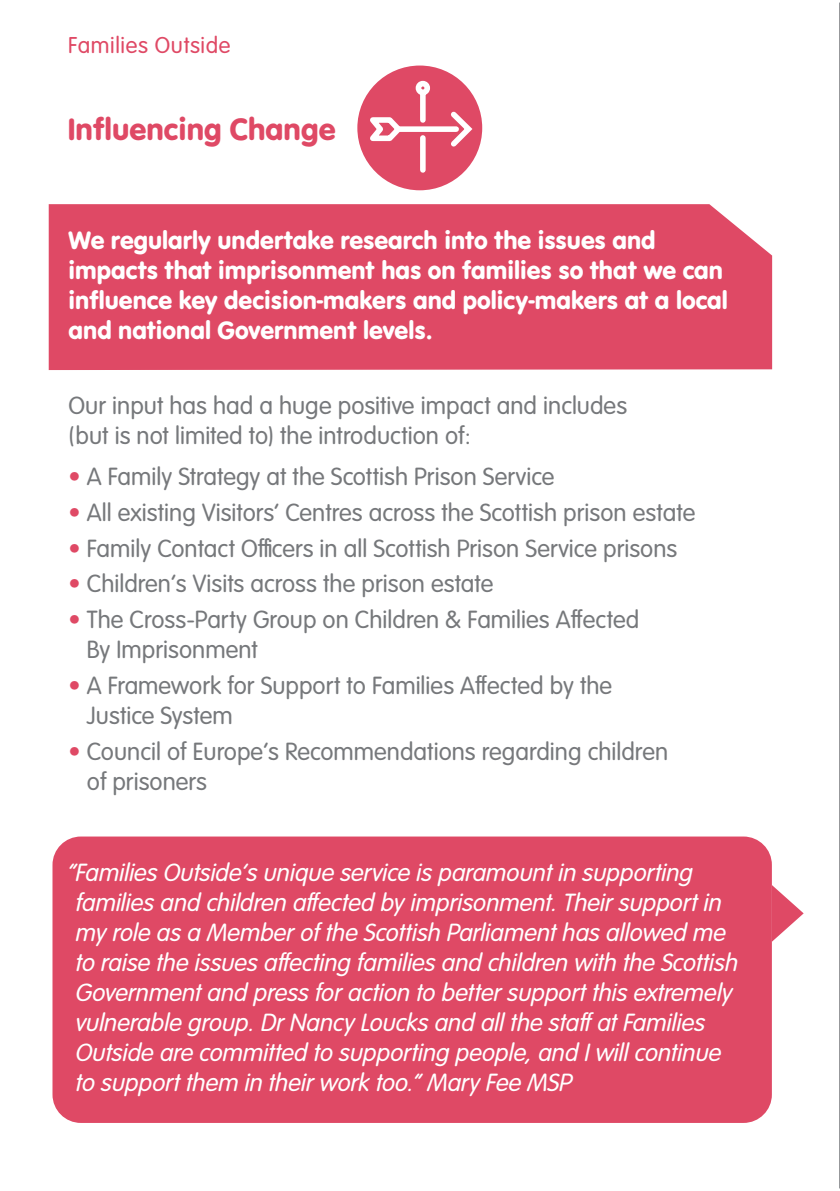
<style>
.page{position:relative;width:840px;height:1191px;background:#fff}
.page>*{position:absolute;margin:0;border:0;box-sizing:border-box;transform-origin:0 0}
.t1{font:32px "VAG Rundschrift D";color:#df4965}
.t2{font:300 26px/30px "VAG Rundschrift D";color:#76787b}
.Body_Copy_10pt{font:italic 300 26px/30px "VAG Rundschrift D";color:#fff}
.t3{font:26px/30px "VAG Rundschrift D";color:#fff}
.t4{font:300 24px "VAG Rundschrift D";letter-spacing:.025em;color:#df4965}
.s1{color:#df4965}
</style>
<div class="page">
<div style="left:49px;top:204px;width:722px;height:166px;background:#df4965"></div>
<div style="left:52px;top:836px;width:719px;height:287px;background:#df4965;border-radius:28px"></div>
<svg style="left:771px;top:885px;width:32px;height:56px"></svg>
<hr style="left:838px;top:3px;width:1px;height:1185px;background:#76787b">
<div style="left:357px;top:66px;width:125px;height:124px;background:#df4965;border-radius:50%"></div>
<svg style="left:361px;top:78px;width:115px;height:97px"></svg>
<p class="t4" style="left:68px;top:32px;width:164px">Families Outside</p>
<p class="t1" style="left:68px;top:110px;width:269px">Influencing Change</p>
<p class="t3" style="left:69px;top:225px;width:660px">We regularly undertake research into the issues and impacts that imprisonment has on families so that we can influence key decision-makers and policy-makers at a local and national Government levels.</p>
<p class="t2" style="left:69px;top:391px;width:560px">Our input has had a huge positive impact and includes (but is not limited to) the introduction of:</p>
<p class="t2" style="left:69px;top:462px;width:487px"><span class="s1">•</span> A Family Strategy at the Scottish Prison Service</p>
<p class="t2" style="left:69px;top:498px;width:628px"><span class="s1">•</span> All existing Visitors’ Centres across the Scottish prison estate</p>
<p class="t2" style="left:69px;top:534px;width:610px"><span class="s1">•</span> Family Contact Officers in all Scottish Prison Service prisons</p>
<p class="t2" style="left:69px;top:569px;width:426px"><span class="s1">•</span> Children’s Visits across the prison estate</p>
<p class="t2" style="left:87px;top:605px;width:553px;text-indent:-18px"><span class="s1">•</span> The Cross-Party Group on Children &amp; Families Affected<br>By Imprisonment</p>
<p class="t2" style="left:87px;top:671px;width:526px;text-indent:-18px"><span class="s1">•</span> A Framework for Support to Families Affected by the<br>Justice System</p>
<p class="t2" style="left:87px;top:736px;width:582px;text-indent:-18px"><span class="s1">•</span> Council of Europe’s Recommendations regarding children of prisoners</p>
<p class="Body_Copy_10pt" style="left:76px;top:856px;width:663px;text-indent:-8px">“Families Outside’s unique service is paramount in supporting families and children affected by imprisonment. Their support in my role as a Member of the Scottish Parliament has allowed me to raise the issues affecting families and children with the Scottish Government and press for action to better support this extremely vulnerable group. Dr Nancy Loucks and all the staff at Families Outside are committed to supporting people, and I will continue to support them in their work too.” Mary Fee MSP</p>
</div>
